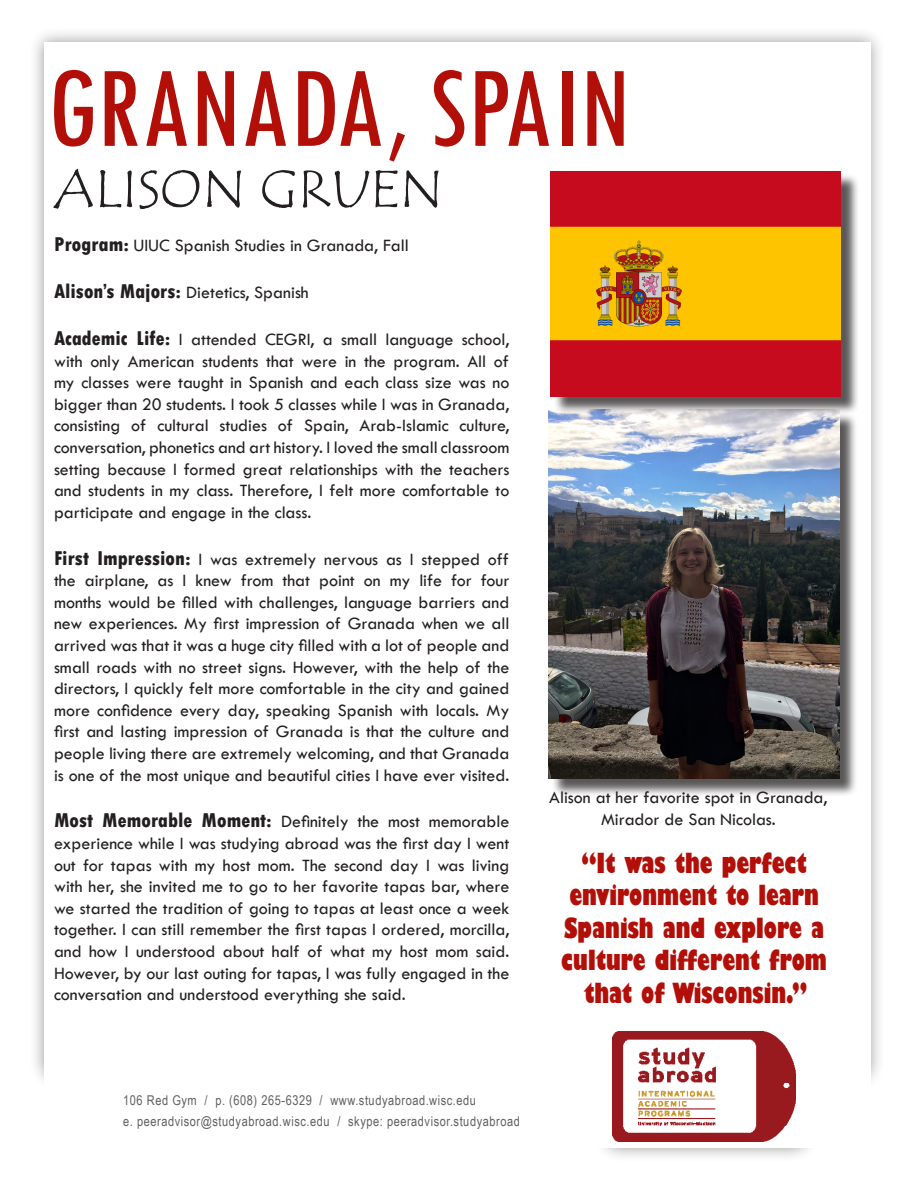
<style>
.page{position:relative;width:918px;height:1188px;background:#fff}
.page>*{position:absolute;margin:0;border:0;box-sizing:border-box;transform-origin:0 0}
.t1{font:condensed 120px "Tw Cen";color:#b20f08}
.t2{font:54px "Tempus Sans ITC";color:#231f20}
.t3{font:800 condensed 27px/32.4px "Gill Sans";color:#b20f08;text-align:center}
.t4{font:18px/21.6px "Tw Cen";color:#231f20;text-align:justify}
.t5{font:13.5px "Arial Narrow";letter-spacing:.04em;color:#5f6061}
.s1{font-weight:800;font-stretch:condensed;font-size:21px}
</style>
<div class="page">
<div style="left:29px;top:27px;width:856px;height:1136px;background:#231f20;opacity:.45"></div>
<img style="left:44px;top:42px;width:826px;height:1106px">
<img style="left:612px;top:1032px;width:184px;height:110px">
<div style="left:551px;top:412px;width:307px;height:385px;background:#231f20;opacity:.75"></div>
<img style="left:549px;top:410px;width:290px;height:368px">
<div style="left:553px;top:173px;width:306px;height:242px;background:#231f20;opacity:.75"></div>
<img style="left:550px;top:171px;width:291px;height:226px">
<p class="t1" style="left:46px;top:36px;width:585px">GRANADA, SPAIN</p>
<p class="t2" style="left:54px;top:155px;width:391px">ALISON GRUEN</p>
<p class="t4" style="left:54px;top:235px;width:356px"><span class="s1">Program:</span> UIUC Spanish Studies in Granada, Fall</p>
<p class="t4" style="left:54px;top:282px;width:256px"><span class="s1">Alison’s Majors:</span> Dietetics, Spanish</p>
<p class="t4" style="left:54px;top:328px;width:457px"><span class="s1">Academic Life:</span> I attended CEGRI, a small language school, with only American students that were in the program. All of my classes were taught in Spanish and each class size was no bigger than 20 students. I took 5 classes while I was in Granada, consisting of cultural studies of Spain, Arab-Islamic culture, conversation, phonetics and art history. I loved the small classroom setting because I formed great relationships with the teachers and students in my class. Therefore, I felt more comfortable to participate and engage in the class.</p>
<p class="t4" style="left:54px;top:548px;width:457px"><span class="s1">First Impression:</span> I was extremely nervous as I stepped off the airplane, as I knew from that point on my life for four months would be filled with challenges, language barriers and new experiences. My first impression of Granada when we all arrived was that it was a huge city filled with a lot of people and small roads with no street signs. However, with the help of the directors, I quickly felt more comfortable in the city and gained more confidence every day, speaking Spanish with locals. My first and lasting impression of Granada is that the culture and people living there are extremely welcoming, and that Granada is one of the most unique and beautiful cities I have ever visited.</p>
<p class="t4" style="left:54px;top:811px;width:457px"><span class="s1">Most Memorable Moment:</span> Definitely the most memorable experience while I was studying abroad was the first day I went out for tapas with my host mom. The second day I was living with her, she invited me to go to her favorite tapas bar, where we started the tradition of going to tapas at least once a week together. I can still remember the first tapas I ordered, morcilla, and how I understood about half of what my host mom said.<br>However, by our last outing for tapas, I was fully engaged in the conversation and understood everything she said.</p>
<p class="t4" style="left:549px;top:787px;width:280px;text-align:center">Alison at her favorite spot in Granada,<br>Mirador de San Nicolas.</p>
<p class="t3" style="left:561px;top:848px;width:267px">“It was the perfect environment to learn<br>Spanish and explore a culture different from that of Wisconsin.”</p>
<p class="t5" style="left:123px;top:1091px;width:354px">106 Red Gym / p. (608) 265-6329 / www.studyabroad.wisc.edu</p>
<p class="t5" style="left:123px;top:1112px;width:398px">e. peeradvisor@studyabroad.wisc.edu / skype: peeradvisor.studyabroad</p>
</div>
